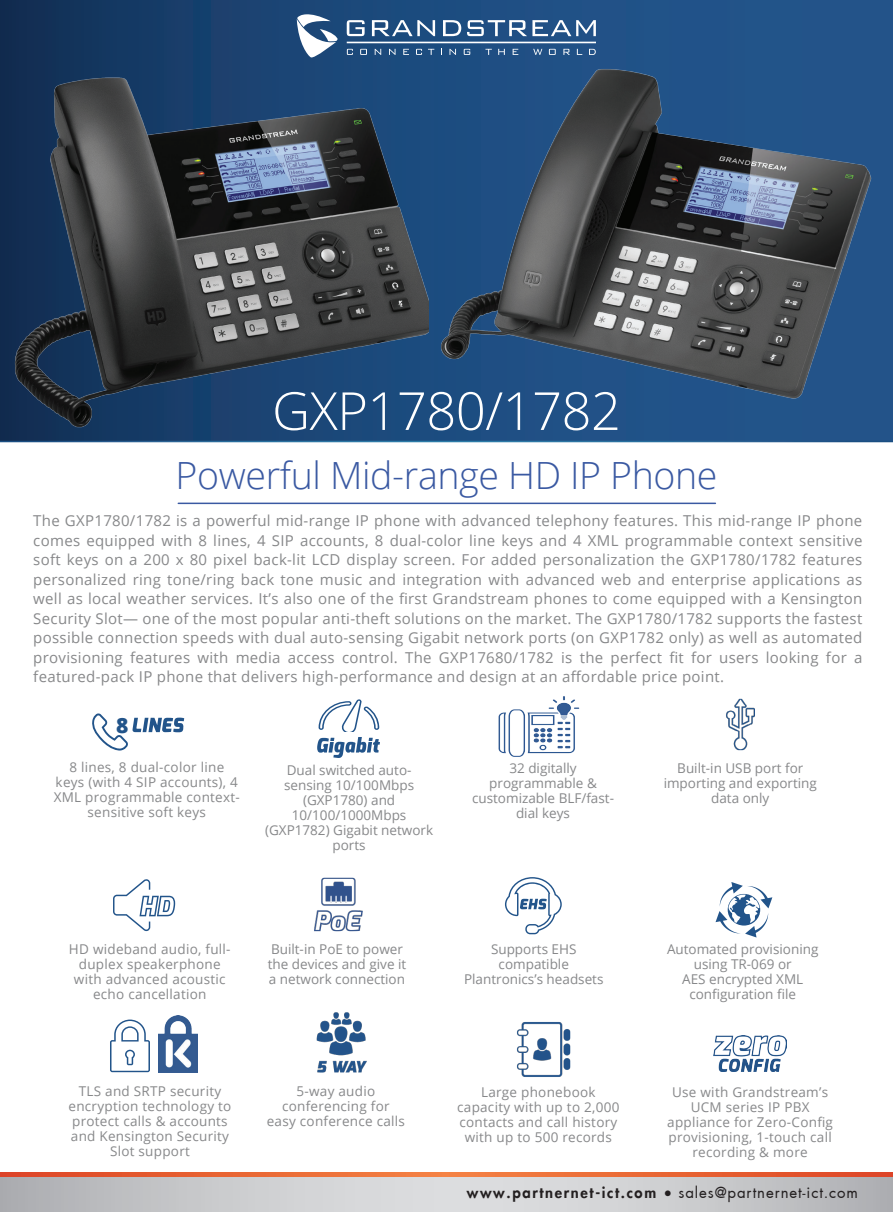
<style>
.page{position:relative;width:893px;height:1212px;background:#fff}
.page>*{position:absolute;margin:0;border:0;box-sizing:border-box;transform-origin:0 0}
.t1{font:300 52.5px "Open Sans";letter-spacing:-.01em;color:#fff}
.t2{font:300 37.5px "Open Sans";letter-spacing:-.01em;color:#3a59a2}
.t3{font:800 21px "Open Sans";color:#22548a}
.t4{font:16.5px "Kp Linea";letter-spacing:.05em;color:#231f20}
.t5{font:600 16.5px "Kp Linea";letter-spacing:.1em;color:#231f20}
.t6{font:15px/19.5px "Open Sans";letter-spacing:.02em;color:#87888a;text-align:justify}
.t7{font:13.5px/15px "Open Sans";letter-spacing:.02em;color:#87888a;text-align:center}
.t8{font:13.5px/15px "Open Sans";color:#87888a;text-align:center}
</style>
<div class="page">
<svg style="left:0;top:1177px;width:893px;height:35px"></svg>
<svg style="left:0;top:1173px;width:893px;height:4px"></svg>
<svg style="left:0;top:0;width:893px;height:442px"></svg>
<svg style="left:297px;top:14px;width:41px;height:45px"></svg>
<svg style="left:347px;top:20px;width:18px;height:16px"></svg>
<svg style="left:372px;top:20px;width:63px;height:16px"></svg>
<svg style="left:443px;top:20px;width:18px;height:16px"></svg>
<svg style="left:467px;top:20px;width:129px;height:16px"></svg>
<svg style="left:347px;top:49px;width:6px;height:6px"></svg>
<svg style="left:360px;top:49px;width:7px;height:6px"></svg>
<svg style="left:375px;top:49px;width:6px;height:6px"></svg>
<svg style="left:389px;top:49px;width:6px;height:6px"></svg>
<svg style="left:403px;top:49px;width:6px;height:6px"></svg>
<svg style="left:416px;top:49px;width:6px;height:6px"></svg>
<svg style="left:428px;top:49px;width:6px;height:6px"></svg>
<svg style="left:449px;top:49px;width:7px;height:6px"></svg>
<svg style="left:464px;top:49px;width:6px;height:6px"></svg>
<svg style="left:485px;top:49px;width:7px;height:6px"></svg>
<svg style="left:498px;top:49px;width:7px;height:6px"></svg>
<svg style="left:513px;top:49px;width:5px;height:6px"></svg>
<svg style="left:589px;top:49px;width:7px;height:6px"></svg>
<svg style="left:549px;top:49px;width:7px;height:6px"></svg>
<svg style="left:563px;top:49px;width:7px;height:6px"></svg>
<svg style="left:577px;top:49px;width:5px;height:6px"></svg>
<svg style="left:533px;top:49px;width:9px;height:6px"></svg>
<hr style="left:347px;top:42px;width:249px;height:1px;background:#fff">
<hr style="left:178px;top:503px;width:537px;height:1px;background:#3a59a2">
<svg style="left:317px;top:699px;width:63px;height:59px"></svg>
<svg style="left:113px;top:879px;width:62px;height:52px"></svg>
<svg style="left:110px;top:1019px;width:40px;height:53px"></svg>
<svg style="left:505px;top:877px;width:57px;height:57px"></svg>
<svg style="left:715px;top:882px;width:57px;height:55px"></svg>
<img style="left:498px;top:696px;width:82px;height:61px">
<img style="left:516px;top:1022px;width:55px;height:55px">
<img style="left:314px;top:877px;width:49px;height:55px">
<svg style="left:92px;top:713px;width:92px;height:37px"></svg>
<img style="left:316px;top:1012px;width:51px;height:61px">
<img style="left:726px;top:698px;width:29px;height:53px">
<img style="left:713px;top:1035px;width:74px;height:36px">
<img style="left:0;top:67px;width:428px;height:360px">
<img style="left:439px;top:64px;width:454px;height:365px">
<img style="left:158px;top:1015px;width:40px;height:57px">
<svg style="left:665px;top:1191px;width:6px;height:5px"></svg>
<h1 class="t1" style="left:272px;top:375px;width:350px">GXP1780/1782</h1>
<h2 class="t2" style="left:176px;top:450px;width:543px">Powerful Mid-range HD IP Phone</h2>
<p class="t6" style="left:33px;top:510px;width:831px">The GXP1780/1782 is a powerful mid-range IP phone with advanced telephony features. This mid-range IP phone comes equipped with 8 lines, 4 SIP accounts, 8 dual-color line keys and 4 XML programmable context sensitive soft keys on a 200 x 80 pixel back-lit LCD display screen. For added personalization the GXP1780/1782 features personalized ring tone/ring back tone music and integration with advanced web and enterprise applications as well as local weather services. It’s also one of the first Grandstream phones to come equipped with a Kensington Security Slot— one of the most popular anti-theft solutions on the market. The GXP1780/1782 supports the fastest possible connection speeds with dual auto-sensing Gigabit network ports (on GXP1782 only) as well as automated provisioning features with media access control. The GXP17680/1782 is the perfect fit for users looking for a featured-pack IP phone that delivers high-performance and design at an affordable price point.</p>
<h3 class="t3" style="left:116px;top:709px;width:14px">8</h3>
<p class="t7" style="left:54px;top:759px;width:188px">8 lines, 8 dual-color line keys (with 4 SIP accounts), 4<br>XML programmable context&shy;sensitive soft keys</p>
<p class="t8" style="left:265px;top:762px;width:170px">Dual switched auto&shy;sensing 10/100Mbps (GXP1780) and<br>10/100/1000Mbps (GXP1782) Gigabit network ports</p>
<p class="t8" style="left:664px;top:760px;width:155px">Built-in USB port for importing and exporting data only</p>
<p class="t8" style="left:472px;top:760px;width:143px">32 digitally programmable &amp; customizable BLF/fast&shy;dial keys</p>
<p class="t7" style="left:69px;top:941px;width:163px">HD wideband audio, full&shy;duplex speakerphone with advanced acoustic echo cancellation</p>
<p class="t7" style="left:69px;top:1084px;width:164px">TLS and SRTP security encryption technology to protect calls &amp; accounts and Kensington Security<br>Slot support</p>
<p class="t8" style="left:268px;top:941px;width:140px;text-align:left">Built-in PoE to power the devices and give it a network connection</p>
<p class="t8" style="left:464px;top:941px;width:141px">Supports EHS compatible<br>Plantronics’s headsets</p>
<p class="t7" style="left:267px;top:1084px;width:140px">5-way audio conferencing for easy conference calls</p>
<p class="t7" style="left:457px;top:1084px;width:164px">Large phonebook capacity with up to 2,000 contacts and call history with up to 500 records</p>
<p class="t8" style="left:667px;top:941px;width:153px">Automated provisioning using TR-069 or<br>AES encrypted XML configuration file</p>
<p class="t7" style="left:667px;top:1084px;width:167px">Use with Grandstream’s<br>UCM series IP PBX appliance for Zero-Config provisioning, 1-touch call recording &amp; more</p>
<p class="t5" style="left:467px;top:1182px;width:191px">www.partnernet-ict.com</p>
<p class="t4" style="left:679px;top:1182px;width:181px">sales@partnernet-ict.com</p>
</div>
